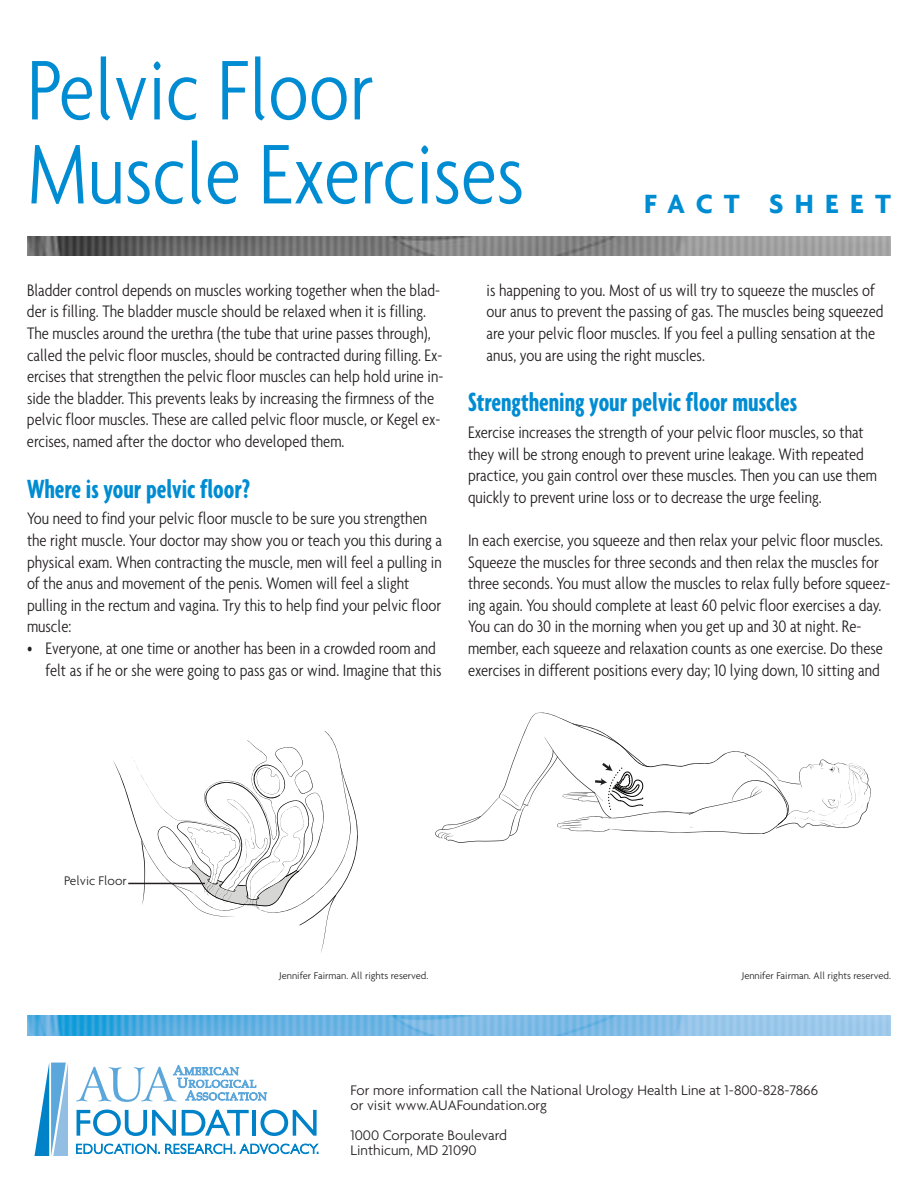
<style>
.page{position:relative;width:918px;height:1188px;background:#fff}
.page>*{position:absolute;margin:0;border:0;box-sizing:border-box;transform-origin:0 0}
.t1{font:300 condensed 91.5px/84px "Agenda";color:#008cd2}
.t2{font:700 extra-condensed 28.5px "Agenda";color:#008cd2}
.t3{font:700 28.5px "Agenda";letter-spacing:.4em;color:#008cd2}
.t4{font:300 condensed 18px/21.6px "Agenda";color:#231f20}
.t5{font:300 15px/15px "Agenda";color:#231f20}
.t6{font:300 13.5px "Agenda";color:#231f20}
.t7{font:300 10.5px "Agenda";color:#231f20}
</style>
<div class="page">
<svg style="left:34px;top:1063px;width:34px;height:93px"></svg>
<svg style="left:76px;top:1144px;width:242px;height:10px"></svg>
<svg style="left:77px;top:1110px;width:99px;height:26px"></svg>
<svg style="left:182px;top:1110px;width:67px;height:26px"></svg>
<hr style="left:252px;top:1110px;width:4px;height:26px;background:#0082c8">
<svg style="left:260px;top:1110px;width:57px;height:26px"></svg>
<svg style="left:76px;top:1065px;width:191px;height:37px"></svg>
<img style="left:27px;top:236px;width:864px;height:20px">
<img style="left:27px;top:1016px;width:864px;height:19px">
<svg style="left:113px;top:731px;width:245px;height:221px"></svg>
<svg style="left:435px;top:713px;width:436px;height:130px"></svg>
<hr style="left:128px;top:883px;width:77px;height:1px;background:#231f20">
<h1 class="t1" style="left:27px;top:46px;width:499px">Pelvic Floor<br>Muscle Exercises</h1>
<h2 class="t3" style="left:644px;top:187px;width:248px">FACT SHEET</h2>
<p class="t4" style="left:27px;top:279px;width:418px">Bladder control depends on muscles working together when the blad&shy;der is filling. The bladder muscle should be relaxed when it is filling.<br>The muscles around the urethra (the tube that urine passes through), called the pelvic floor muscles, should be contracted during filling. Ex&shy;ercises that strengthen the pelvic floor muscles can help hold urine in&shy;side the bladder. This prevents leaks by increasing the firmness of the pelvic floor muscles. These are called pelvic floor muscle, or Kegel ex&shy;ercises, named after the doctor who developed them.</p>
<h2 class="t2" style="left:27px;top:471px;width:225px">Where is your pelvic floor?</h2>
<p class="t4" style="left:27px;top:507px;width:417px">You need to find your pelvic floor muscle to be sure you strengthen the right muscle. Your doctor may show you or teach you this during a physical exam. When contracting the muscle, men will feel a pulling in of the anus and movement of the penis. Women will feel a slight pulling in the rectum and vagina. Try this to help find your pelvic floor muscle:</p>
<p class="t4" style="left:46px;top:637px;width:398px;text-indent:-19px">• Everyone, at one time or another has been in a crowded room and felt as if he or she were going to pass gas or wind. Imagine that this</p>
<p class="t4" style="left:487px;top:279px;width:398px">is happening to you. Most of us will try to squeeze the muscles of our anus to prevent the passing of gas. The muscles being squeezed are your pelvic floor muscles. If you feel a pulling sensation at the anus, you are using the right muscles.</p>
<h2 class="t2" style="left:468px;top:385px;width:331px">Strengthening your pelvic floor muscles</h2>
<p class="t4" style="left:468px;top:421px;width:410px">Exercise increases the strength of your pelvic floor muscles, so that they will be strong enough to prevent urine leakage. With repeated practice, you gain control over these muscles. Then you can use them quickly to prevent urine loss or to decrease the urge feeling.</p>
<p class="t4" style="left:468px;top:529px;width:424px">In each exercise, you squeeze and then relax your pelvic floor muscles.<br>Squeeze the muscles for three seconds and then relax the muscles for three seconds. You must allow the muscles to relax fully before squeez&shy;ing again. You should complete at least 60 pelvic floor exercises a day.<br>You can do 30 in the morning when you get up and 30 at night. Re&shy;member, each squeeze and relaxation counts as one exercise. Do these exercises in different positions every day; 10 lying down, 10 sitting and</p>
<p class="t6" style="left:64px;top:873px;width:64px">Pelvic Floor</p>
<p class="t7" style="left:279px;top:969px;width:151px">Jennifer Fairman. All rights reserved.</p>
<p class="t7" style="left:742px;top:969px;width:151px">Jennifer Fairman. All rights reserved.</p>
<p class="t5" style="left:350px;top:1082px;width:469px">For more information call the National Urology Health Line at 1-800-828-7866 or visit www.AUAFoundation.org</p>
<p class="t5" style="left:350px;top:1127px;width:158px">1000 Corporate Boulevard<br>Linthicum, MD 21090</p>
</div>
